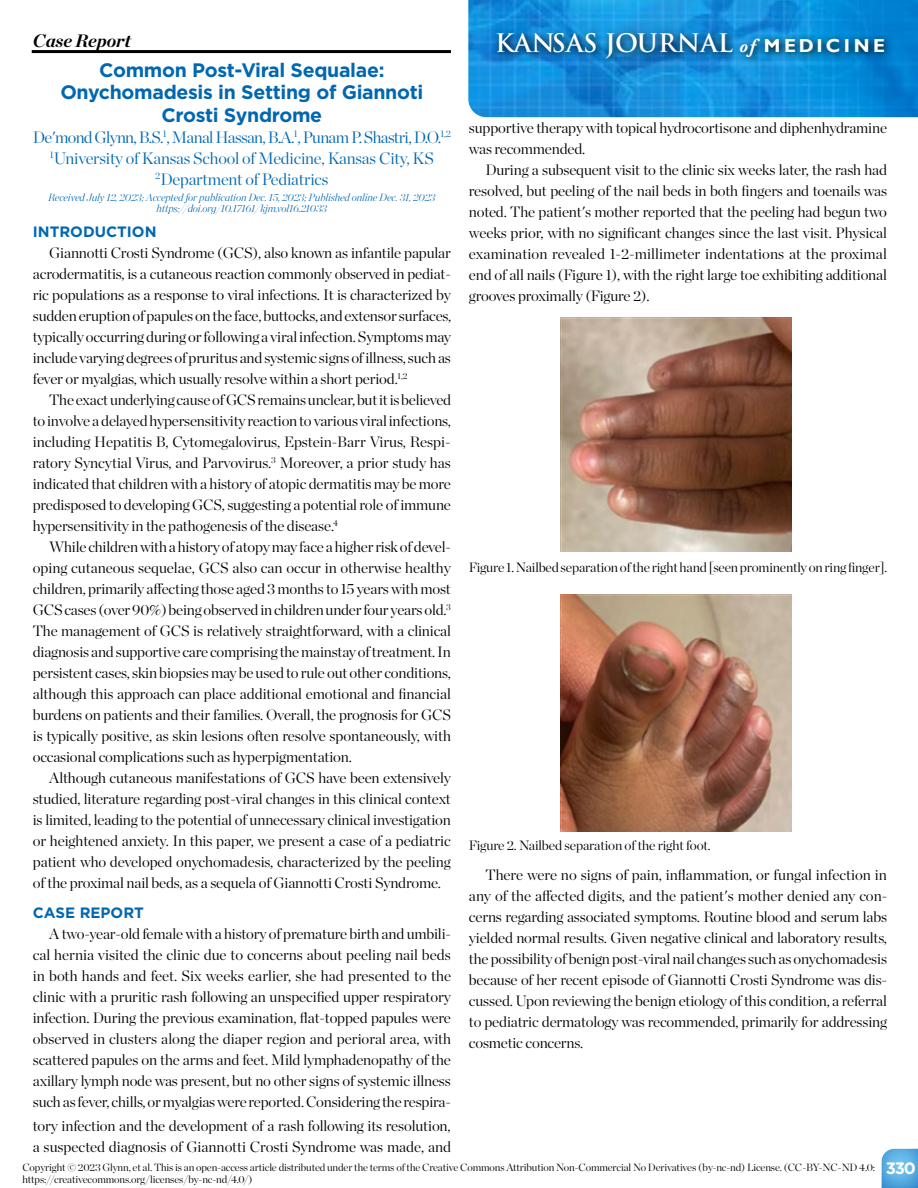
<style>
.page{position:relative;width:918px;height:1188px;background:#fff}
.page>*{position:absolute;margin:0;border:0;box-sizing:border-box;transform-origin:0 0}
.t1{font:700 24.9px "Trajan Pro";color:#fff}
.t2{font:700 19.5px/22.5px "Gotham";letter-spacing:-.015em;color:#0067b1;text-align:center}
.t3{font:italic 700 18px "Chronicle Display";color:#000}
.t4{font:300 16.5px/21px "Chronicle Display";letter-spacing:-.01em;color:#0067b1;text-align:center}
.t5{font:700 16.5px "Gotham";color:#fff}
.t6{font:300 15px/21px "Chronicle Display";letter-spacing:-.01em;color:#000;text-align:justify}
.t7{font:700 15px "Gotham";color:#0067b1}
.t8{font:300 13.5px "Chronicle Display";letter-spacing:-.015em;color:#000}
.t9{font:300 10.5px/12px "Chronicle Display";letter-spacing:-.01em;color:#000}
.t10{font:italic 200 10.5px/10.5px "Chronicle Display";letter-spacing:-.01em;color:#0067b1;text-align:center}
.s1{font-family:"Adobe Garamond Pro";font-style:italic;font-size:18.75px}
.s2{font-family:"Gill Sans";font-size:18.75px}
</style>
<div class="page">
<img style="left:468px;top:0;width:450px;height:117px">
<svg style="left:881px;top:1148px;width:37px;height:40px"></svg>
<svg style="left:493px;top:27px;width:401px;height:41px;background:#0f7abd"></svg>
<hr style="left:32px;top:50px;width:419px;height:3px;background:#000">
<img style="left:561px;top:318px;width:231px;height:234px">
<img style="left:561px;top:594px;width:231px;height:238px">
<p class="t3" style="left:33px;top:25px;width:100px">Case Report</p>
<h2 class="t2" style="left:60px;top:58px;width:365px">Common Post-Viral Sequalae:<br>Onychomadesis in Setting of Giannoti<br>Crosti Syndrome</h2>
<p class="t4" style="left:33px;top:125px;width:419px">De'mond Glynn, B.S.<sup>1</sup>, Manal Hassan, B.A.<sup>1</sup>, Punam P. Shastri, D.O.<sup>1,2<br>1</sup>University of Kansas School of Medicine, Kansas City, KS<br><sup>2</sup>Department of Pediatrics</p>
<p class="t10" style="left:48px;top:191px;width:389px">Received July 12, 2023; Accepted for publication Dec. 15, 2023; Published online Dec. 31, 2023 https://doi.org/10.17161/kjm.vol16.21033</p>
<p class="t7" style="left:33px;top:222px;width:125px">INTRODUCTION</p>
<p class="t6" style="left:33px;top:241px;width:420px;text-indent:16px">Giannotti Crosti Syndrome (GCS), also known as infantile papular acrodermatitis, is a cutaneous reaction commonly observed in pediat&shy;ric populations as a response to viral infections. It is characterized by sudden eruption of papules on the face, buttocks, and extensor surfaces, typically occurring during or following a viral infection. Symptoms may include varying degrees of pruritus and systemic signs of illness, such as fever or myalgias, which usually resolve within a short period.<sup>1,2</sup></p>
<p class="t6" style="left:33px;top:388px;width:420px;text-indent:16px">The exact underlying cause of GCS remains unclear, but it is believed to involve a delayed hypersensitivity reaction to various viral infections, including Hepatitis B, Cytomegalovirus, Epstein-Barr Virus, Respi&shy;ratory Syncytial Virus, and Parvovirus.<sup>3</sup> Moreover, a prior study has indicated that children with a history of atopic dermatitis may be more predisposed to developing GCS, suggesting a potential role of immune hypersensitivity in the pathogenesis of the disease.<sup>4</sup></p>
<p class="t6" style="left:33px;top:535px;width:420px;text-indent:17px">While children with a history of atopy may face a higher risk of devel&shy;oping cutaneous sequelae, GCS also can occur in otherwise healthy children, primarily affecting those aged 3 months to 15 years with most GCS cases (over 90%) being observed in children under four years old.<sup>3<br></sup>The management of GCS is relatively straightforward, with a clinical diagnosis and supportive care comprising the mainstay of treatment. In persistent cases, skin biopsies may be used to rule out other conditions, although this approach can place additional emotional and financial burdens on patients and their families. Overall, the prognosis for GCS is typically positive, as skin lesions often resolve spontaneously, with occasional complications such as hyperpigmentation.</p>
<p class="t6" style="left:33px;top:766px;width:420px;text-indent:17px">Although cutaneous manifestations of GCS have been extensively studied, literature regarding post-viral changes in this clinical context is limited, leading to the potential of unnecessary clinical investigation or heightened anxiety. In this paper, we present a case of a pediatric patient who developed onychomadesis, characterized by the peeling of the proximal nail beds, as a sequela of Giannotti Crosti Syndrome.</p>
<p class="t7" style="left:33px;top:903px;width:113px">CASE REPORT</p>
<p class="t6" style="left:33px;top:922px;width:420px;text-indent:17px">A two-year-old female with a history of premature birth and umbili&shy;cal hernia visited the clinic due to concerns about peeling nail beds in both hands and feet. Six weeks earlier, she had presented to the clinic with a pruritic rash following an unspecified upper respiratory infection. During the previous examination, flat-topped papules were observed in clusters along the diaper region and perioral area, with scattered papules on the arms and feet. Mild lymphadenopathy of the axillary lymph node was present, but no other signs of systemic illness such as fever, chills, or myalgias were reported. Considering the respira-</p>
<p class="t6" style="left:33px;top:1114px;width:420px">tory infection and the development of a rash following its resolution, a suspected diagnosis of Giannotti Crosti Syndrome was made, and</p>
<h1 class="t1" style="left:495px;top:28px;width:391px">KANSAS JOURNAL <span class="s1">of</span> <span class="s2">M EDIC I N E</span></h1>
<p class="t6" style="left:469px;top:116px;width:420px">supportive therapy with topical hydrocortisone and diphenhydramine was recommended.</p>
<p class="t6" style="left:469px;top:158px;width:420px;text-indent:16px">During a subsequent visit to the clinic six weeks later, the rash had resolved, but peeling of the nail beds in both fingers and toenails was noted. The patient's mother reported that the peeling had begun two weeks prior, with no significant changes since the last visit. Physical examination revealed 1-2-millimeter indentations at the proximal end of all nails (Figure 1), with the right large toe exhibiting additional grooves proximally (Figure 2).</p>
<p class="t8" style="left:469px;top:557px;width:420px">Figure 1. Nailbed separation of the right hand [seen prominently on ring finger].</p>
<p class="t8" style="left:469px;top:835px;width:243px">Figure 2. Nailbed separation of the right foot.</p>
<p class="t6" style="left:469px;top:863px;width:420px;text-indent:16px">There were no signs of pain, inflammation, or fungal infection in any of the affected digits, and the patient's mother denied any con&shy;cerns regarding associated symptoms. Routine blood and serum labs yielded normal results. Given negative clinical and laboratory results, the possibility of benign post-viral nail changes such as onychomadesis because of her recent episode of Giannotti Crosti Syndrome was dis&shy;cussed. Upon reviewing the benign etiology of this condition, a referral to pediatric dermatology was recommended, primarily for addressing cosmetic concerns.</p>
<p class="t9" style="left:22px;top:1160px;width:854px">Copyright © 2023 Glynn, et al. This is an open-access article distributed under the terms of the Creative Commons Attribution Non-Commercial No Derivatives (by-nc-nd) License. (CC-BY-NC-ND 4.0: https://creativecommons.org/licenses/by-nc-nd/4.0/)</p>
<p class="t5" style="left:886px;top:1158px;width:31px">330</p>
</div>
